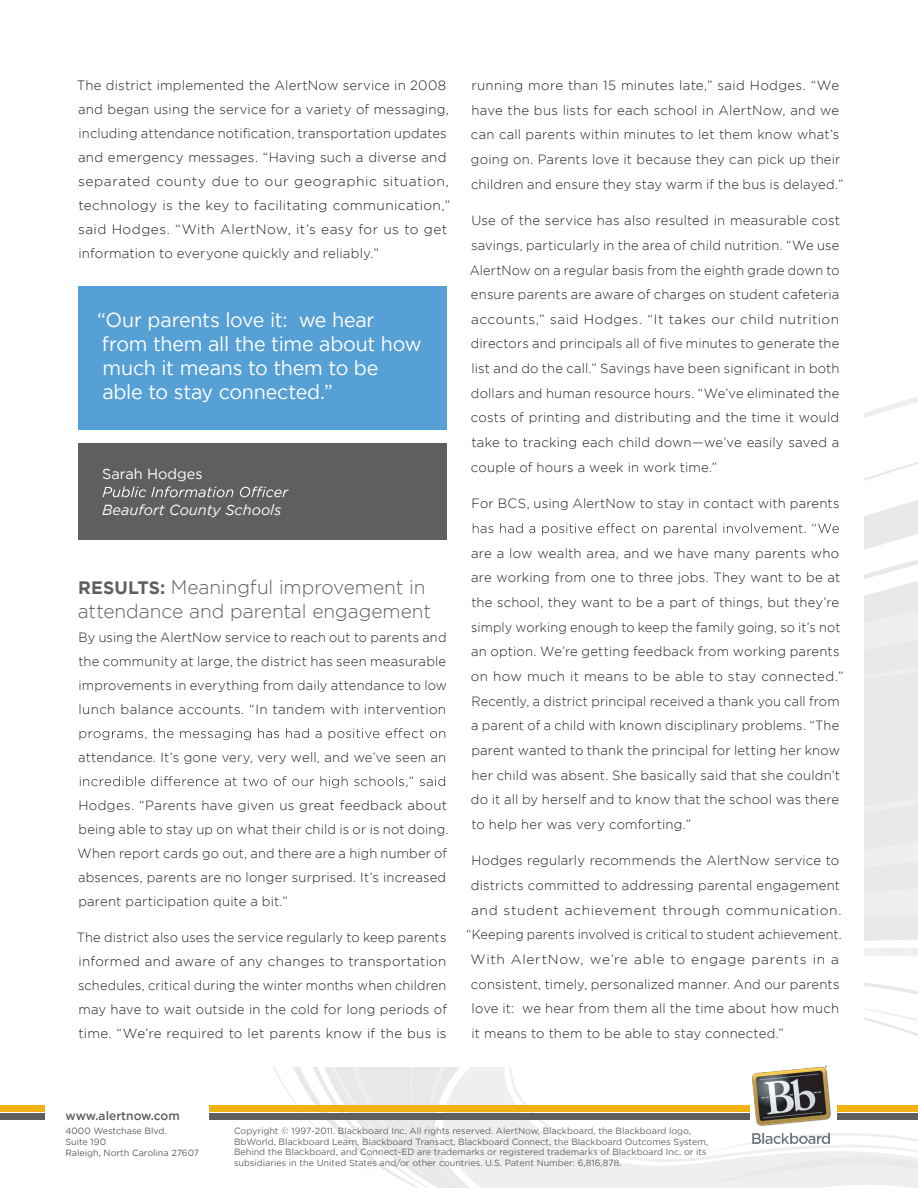
<style>
.page{position:relative;width:918px;height:1188px;background:#fff}
.page>*{position:absolute;margin:0;border:0;box-sizing:border-box;transform-origin:0 0}
.t1{font:20.25px/24px "Gotham";letter-spacing:-.01em;color:#fff}
.t2{font:300 19.5px/24px "Gotham";color:#5f5f62}
.t3{font:italic 14.55px "Gotham";color:#fff}
.t4{font:14.55px "Gotham";color:#fff}
.t5{font:300 13.5px/24px "Gotham";letter-spacing:.02em;color:#231f20}
.t6{font:300 13.35px/24.6px "Gotham";letter-spacing:.015em;color:#231f20}
.t7{font:300 13.35px/24px "Gotham";letter-spacing:.015em;color:#231f20;text-align:justify;scale:.96 1}
.t8{font:300 13.35px "Gotham";letter-spacing:.015em;color:#231f20;scale:.95 1}
.t9{font:300 13.35px "Gotham";letter-spacing:.045em;color:#231f20}
.t10{font:300 13.35px "Gotham";letter-spacing:.05em;color:#231f20}
.t11{font:500 12px "Gotham";color:#5f5f62}
.t12{font:9px/10.5px "Gotham";color:#636366}
.t13{font:9px/10.8px "Gotham";color:#5f5f62}
.s1{font-weight:700;font-size:18px}
</style>
<div class="page">
<svg style="left:336px;top:1067px;width:42px;height:99px;fill:#eeeded"></svg>
<svg style="left:864px;top:868px;width:54px;height:127px;fill:#efefef"></svg>
<svg style="left:864px;top:397px;width:54px;height:471px;fill:#e9e9e9"></svg>
<svg style="left:378px;top:1008px;width:540px;height:180px"></svg>
<div style="left:54px;top:54px;width:810px;height:1012px;background:#fff"></div>
<svg style="left:80px;top:728px;width:365px;height:12px"></svg>
<svg style="left:80px;top:776px;width:365px;height:12px"></svg>
<svg style="left:473px;top:523px;width:366px;height:12px"></svg>
<div style="left:78px;top:286px;width:369px;height:144px;background:#56a0d5"></div>
<div style="left:78px;top:444px;width:369px;height:96px;background:#5f5f62"></div>
<svg style="left:103px;top:486px;width:186px;height:11px"></svg>
<div style="left:0;top:1106px;width:749px;height:6px;background:#efb211"></div>
<div style="left:0;top:1114px;width:749px;height:6px;background:#5f5f62"></div>
<div style="left:837px;top:1106px;width:81px;height:6px;background:#efb211"></div>
<div style="left:837px;top:1114px;width:81px;height:6px;background:#5f5f62"></div>
<img style="left:752px;top:1066px;width:80px;height:77px">
<div style="left:45px;top:1104px;width:164px;height:22px;background:#fff"></div>
<p class="t5" style="left:77px;top:73px;width:375px">The district implemented the AlertNow service in 2008 and began using the service for a variety of messaging, including attendance notification, transportation updates and emergency messages. “Having such a diverse and separated county due to our geographic situation, technology is the key to facilitating communication,” said Hodges. “With AlertNow, it’s easy for us to get information to everyone quickly and reliably.”</p>
<h1 class="t1" style="left:97px;top:307px;width:326px">“Our parents love it: we hear from them all the time about how much it means to them to be<br>able to stay connected.”</h1>
<p class="t4" style="left:102px;top:466px;width:102px">Sarah Hodges</p>
<p class="t3" style="left:102px;top:502px;width:181px">Beaufort County Schools</p>
<h2 class="t2" style="left:78px;top:575px;width:355px"><span class="s1">RESULTS:</span> Meaningful improvement in attendance and parental engagement</h2>
<p class="t7" style="left:78px;top:625px;width:386px">By using the AlertNow service to reach out to parents and the community at large, the district has seen measurable improvements in everything from daily attendance to low lunch balance accounts. “In tandem with intervention</p>
<p class="t6" style="left:78px;top:745px;width:370px">attendance. It’s gone very, very well, and we’ve seen an</p>
<p class="t6" style="left:78px;top:793px;width:372px;line-height:24px">Hodges. “Parents have given us great feedback about being able to stay up on what their child is or is not doing.<br>When report cards go out, and there are a high number of absences, parents are no longer surprised. It’s increased parent participation quite a bit.”</p>
<p class="t6" style="left:77px;top:925px;width:372px;line-height:24px;text-align:justify">The district also uses the service regularly to keep parents informed and aware of any changes to transportation schedules, critical during the winter months when children may have to wait outside in the cold for long periods of time. “We’re required to let parents know if the bus is</p>
<p class="t6" style="left:471px;top:73px;width:374px">running more than 15 minutes late,” said Hodges. “We have the bus lists for each school in AlertNow, and we can call parents within minutes to let them know what’s going on. Parents love it because they can pick up their children and ensure they stay warm if the bus is delayed.”</p>
<p class="t6" style="left:470px;top:208px;width:372px;text-align:justify">Use of the service has also resulted in measurable cost savings, particularly in the area of child nutrition. “We use AlertNow on a regular basis from the eighth grade down to ensure parents are aware of charges on student cafeteria accounts,” said Hodges. “It takes our child nutrition directors and principals all of five minutes to generate the list and do the call.” Savings have been significant in both dollars and human resource hours. “We’ve eliminated the costs of printing and distributing and the time it would take to tracking each child down—we’ve easily saved a couple of hours a week in work time.”</p>
<p class="t6" style="left:471px;top:491px;width:370px">For BCS, using AlertNow to stay in contact with parents</p>
<p class="t6" style="left:471px;top:540px;width:374px">are a low wealth area, and we have many parents who are working from one to three jobs. They want to be at the school, they want to be a part of things, but they’re simply working enough to keep the family going, so it’s not an option. We’re getting feedback from working parents on how much it means to be able to stay connected.” Recently, a district principal received a thank you call from a parent of a child with known disciplinary problems. “The parent wanted to thank the principal for letting her know her child was absent. She basically said that she couldn’t do it all by herself and to know that the school was there to help her was very comforting.”</p>
<p class="t6" style="left:471px;top:848px;width:369px">Hodges regularly recommends the AlertNow service to</p>
<p class="t6" style="left:471px;top:873px;width:371px">districts committed to addressing parental engagement</p>
<p class="t9" style="left:471px;top:903px;width:372px">and student achievement through communication.</p>
<p class="t8" style="left:466px;top:927px;width:397px">“Keeping parents involved is critical to student achievement.</p>
<p class="t10" style="left:471px;top:952px;width:370px">With AlertNow, we’re able to engage parents in a</p>
<p class="t6" style="left:471px;top:972px;width:370px">consistent, timely, personalized manner. And our parents</p>
<p class="t6" style="left:472px;top:996px;width:369px">love it: we hear from them all the time about how much</p>
<p class="t6" style="left:472px;top:1021px;width:314px">it means to them to be able to stay connected.”</p>
<p class="t11" style="left:65px;top:1109px;width:116px">www.alertnow.com</p>
<p class="t13" style="left:65px;top:1126px;width:135px">4000 Westchase Blvd.<br>Suite 190<br>Raleigh, North Carolina 27607</p>
<p class="t12" style="left:234px;top:1126px;width:476px">Copyright © 1997-2011. Blackboard Inc. All rights reserved. AlertNow, Blackboard, the Blackboard logo, BbWorld, Blackboard Learn, Blackboard Transact, Blackboard Connect, the Blackboard Outcomes System, Behind the Blackboard, and Connect-ED are trademarks or registered trademarks of Blackboard Inc. or its subsidiaries in the United States and/or other countries. U.S. Patent Number: 6,816,878.</p>
</div>
